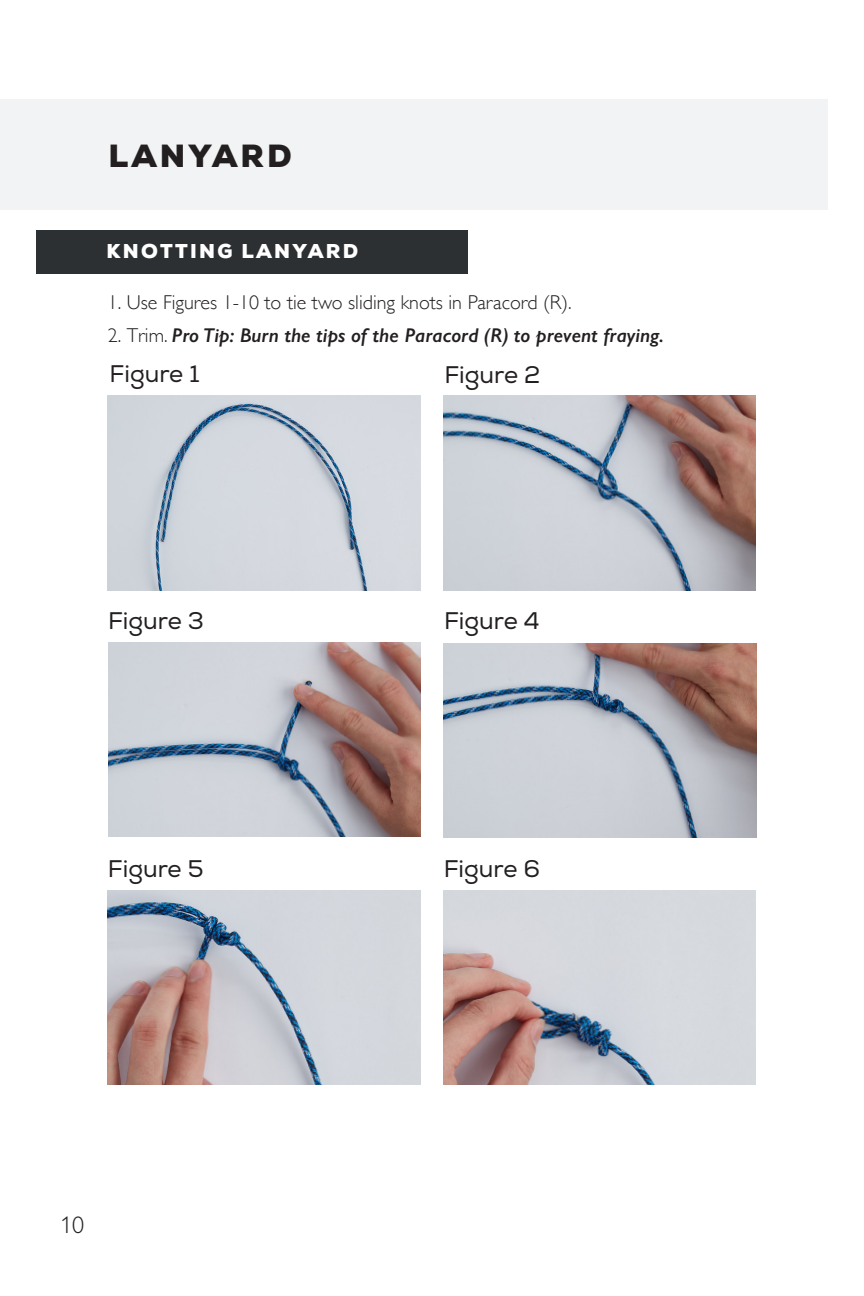
<style>
.page{position:relative;width:864px;height:1296px;background:#fff}
.page>*{position:absolute;margin:0;border:0;box-sizing:border-box;transform-origin:0 0}
.t1{font:900 32px "Nexa";letter-spacing:.095em;color:#231f20}
.t2{font:24px "Nexa";color:#231f20}
.t3{font:300 24px "Gill Sans Nova";color:#231f20}
.t4{font:italic 600 20px "Gill Sans";color:#231f20}
.t5{font:300 20px "Gill Sans";color:#231f20}
.t6{font:900 20px "Nexa";letter-spacing:.115em;color:#fff}
.s1{font-weight:300;font-style:normal}
</style>
<div class="page">
<img style="left:108px;top:396px;width:313px;height:194px">
<div style="left:36px;top:230px;width:432px;height:43px;background:#2d3032"></div>
<div style="left:0;top:99px;width:828px;height:110px;background:#f2f3f4"></div>
<img style="left:443px;top:396px;width:313px;height:194px">
<img style="left:108px;top:643px;width:313px;height:194px">
<img style="left:108px;top:890px;width:313px;height:195px">
<img style="left:443px;top:890px;width:313px;height:195px">
<img style="left:443px;top:643px;width:313px;height:195px">
<p class="t1" style="left:109px;top:135px;width:185px">LANYARD</p>
<p class="t6" style="left:107px;top:238px;width:253px">KNOTTING LANYARD</p>
<p class="t5" style="left:108px;top:287px;width:465px">1. Use Figures 1-10 to tie two sliding knots in Paracord (R).</p>
<p class="t4" style="left:108px;top:323px;width:558px"><span class="s1">2. Trim.</span> Pro Tip: Burn the tips of the Paracord (R) to prevent fraying.</p>
<p class="t2" style="left:110px;top:359px;width:91px">Figure 1</p>
<p class="t2" style="left:444px;top:360px;width:98px">Figure 2</p>
<p class="t2" style="left:108px;top:607px;width:97px">Figure 3</p>
<p class="t2" style="left:444px;top:607px;width:97px">Figure 4</p>
<p class="t2" style="left:108px;top:854px;width:97px">Figure 5</p>
<p class="t2" style="left:444px;top:854px;width:98px">Figure 6</p>
<p class="t3" style="left:60px;top:1210px;width:25px">10</p>
</div>
